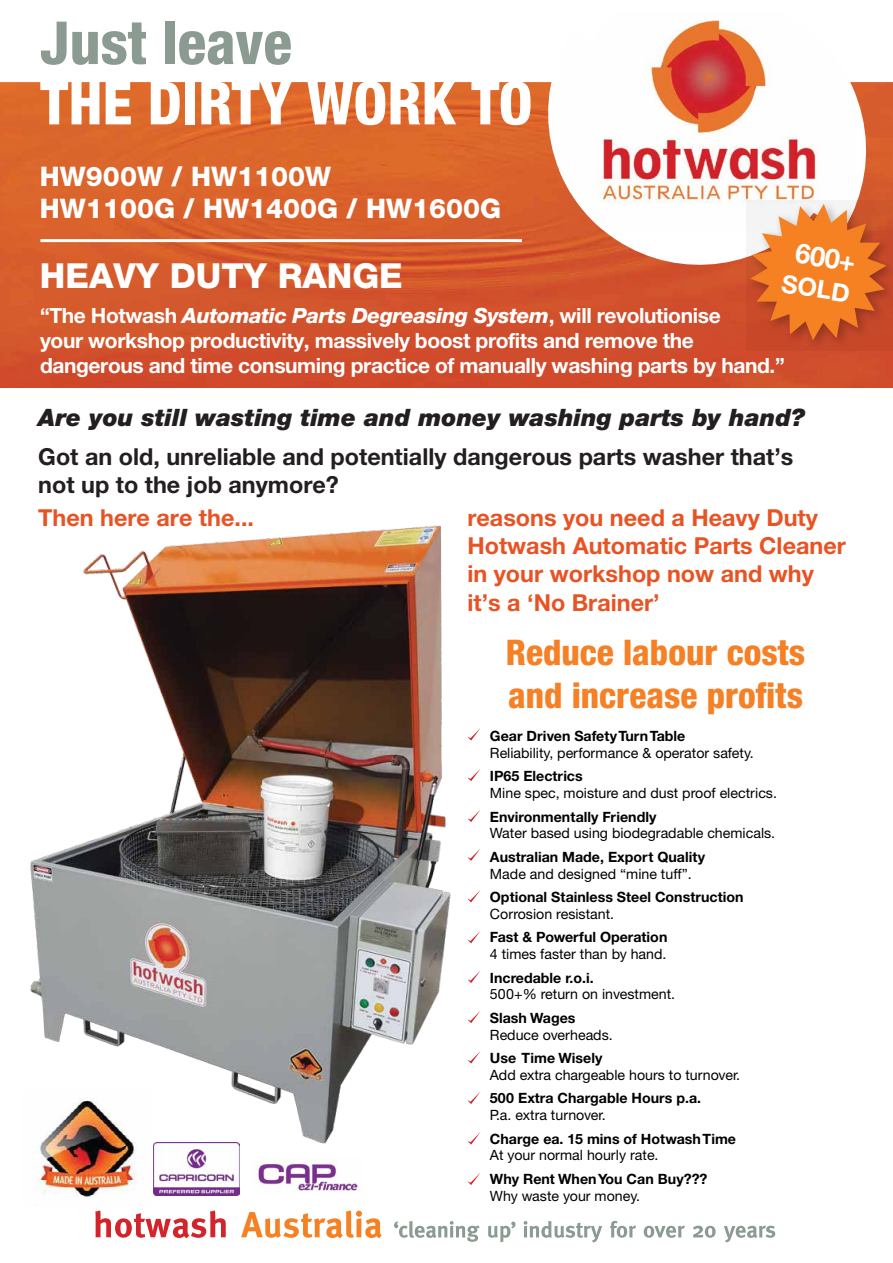
<style>
.page{position:relative;width:893px;height:1263px;background:#fff}
.page>*{position:absolute;margin:0;border:0;box-sizing:border-box;transform-origin:0 0}
.t1{font:800 condensed 59.4px "Helvetica Neue";color:#fff}
.t2{font:800 condensed 59.4px "Helvetica Neue";color:#8b9b92}
.t3{font:800 condensed 35.4px/42.5px "Helvetica Neue";color:#f58025}
.t4{font:800 34.5px "Helvetica Neue LT Std";color:#fff}
.t5{font:700 27.45px "Helvetica Neue CE";color:#fff}
.t6{font:800 27px/32.4px "Helvetica Neue LT Std";color:#fff}
.t7{font:700 24.9px "Helvetica Neue CE";color:#fff}
.t8{font:italic 900 24px "Helvetica Neue";color:#231f20}
.t9{font:700 23.4px/28px "Helvetica Neue CE";color:#e85324}
.t10{font:700 23.4px/28px "Helvetica Neue CE";color:#231f20}
.t11{font:700 21px/25.2px "Helvetica Neue CE";letter-spacing:-.02em;color:#fff}
.t12{font:italic 800 21px "Helvetica Neue";letter-spacing:-.02em;color:#fff}
.t13{font:14.25px "Helvetica Neue CE";color:#010101}
.t14{font:700 14.25px "Helvetica Neue CE";color:#010101}
.s1{font-family:"Helvetica Neue CE";font-weight:700;font-style:normal}
</style>
<div class="page">
<img style="left:30px;top:525px;width:421px;height:681px">
<img style="left:153px;top:1142px;width:86px;height:53px">
<img style="left:253px;top:1158px;width:110px;height:38px">
<img style="left:0;top:83px;width:893px;height:304px">
<hr style="left:40px;top:239px;width:482px;height:3px;background:#fff">
<svg style="left:527px;top:82px;width:360px;height:200px;fill:#d95f2d"></svg>
<img style="left:559px;top:20px;width:296px;height:210px">
<svg style="left:467px;top:728px;width:14px;height:12px"></svg>
<svg style="left:467px;top:769px;width:13px;height:12px"></svg>
<svg style="left:467px;top:809px;width:14px;height:13px"></svg>
<svg style="left:467px;top:848px;width:14px;height:13px"></svg>
<svg style="left:467px;top:890px;width:14px;height:12px"></svg>
<svg style="left:467px;top:931px;width:14px;height:12px"></svg>
<svg style="left:467px;top:970px;width:14px;height:13px"></svg>
<svg style="left:467px;top:1011px;width:13px;height:12px"></svg>
<svg style="left:467px;top:1051px;width:14px;height:12px"></svg>
<svg style="left:467px;top:1091px;width:14px;height:13px"></svg>
<svg style="left:467px;top:1132px;width:14px;height:12px"></svg>
<svg style="left:467px;top:1172px;width:14px;height:13px"></svg>
<svg style="left:95px;top:1210px;width:131px;height:28px"></svg>
<svg style="left:241px;top:1210px;width:141px;height:28px"></svg>
<svg style="left:394px;top:1221px;width:86px;height:21px"></svg>
<svg style="left:488px;top:1221px;width:27px;height:21px"></svg>
<svg style="left:524px;top:1221px;width:78px;height:21px"></svg>
<svg style="left:610px;top:1221px;width:26px;height:17px"></svg>
<svg style="left:644px;top:1226px;width:41px;height:12px"></svg>
<svg style="left:693px;top:1225px;width:23px;height:13px"></svg>
<svg style="left:724px;top:1226px;width:51px;height:16px"></svg>
<svg style="left:746px;top:200px;width:147px;height:151px;background:#ce674d"></svg>
<svg style="left:750px;top:204px;width:136px;height:136px;background:#e47d3c"></svg>
<h1 class="t2" style="left:40px;top:6px;width:253px">Just leave</h1>
<h1 class="t1" style="left:40px;top:66px;width:494px">THE DIRTY WORK TO</h1>
<h3 class="t6" style="left:40px;top:160px;width:463px">HW900W / HW1100W<br>HW1100G / HW1400G / HW1600G</h3>
<h3 class="t4" style="left:40px;top:255px;width:364px">HEAVY DUTY RANGE</h3>
<h3 class="t5" style="left:798px;top:236px;width:59px;rotate:9deg">600+</h3>
<h3 class="t7" style="left:784px;top:268px;width:64px;rotate:9deg">SOLD</h3>
<h3 class="t12" style="left:40px;top:303px;width:682px"><span class="s1">“The Hotwash</span> Automatic Parts Degreasing System<span class="s1">, will revolutionise</span></h3>
<h3 class="t11" style="left:40px;top:328px;width:746px">your workshop productivity, massively boost profits and remove the dangerous and time consuming practice of manually washing parts by hand.”</h3>
<h3 class="t8" style="left:38px;top:403px;width:768px">Are you still wasting time and money washing parts by hand?</h3>
<h3 class="t10" style="left:38px;top:443px;width:757px">Got an old, unreliable and potentially dangerous parts washer that’s not up to the job anymore?</h3>
<h3 class="t9" style="left:38px;top:504px;width:217px">Then here are the...</h3>
<h3 class="t9" style="left:467px;top:504px;width:380px">reasons you need a Heavy Duty<br>Hotwash Automatic Parts Cleaner in your workshop now and why it’s a ‘No Brainer’</h3>
<h2 class="t3" style="left:506px;top:631px;width:301px">Reduce labour costs and increase profits</h2>
<p class="t14" style="left:490px;top:727px;width:197px">Gear Driven Safety Turn Table</p>
<p class="t13" style="left:490px;top:744px;width:265px">Reliability, performance &amp; operator safety.</p>
<p class="t14" style="left:490px;top:767px;width:94px">IP65 Electrics</p>
<p class="t13" style="left:490px;top:784px;width:289px">Mine spec, moisture and dust proof electrics.</p>
<p class="t14" style="left:490px;top:808px;width:168px">Environmentally Friendly</p>
<p class="t13" style="left:490px;top:825px;width:287px">Water based using biodegradable chemicals.</p>
<p class="t14" style="left:490px;top:848px;width:217px">Australian Made, Export Quality</p>
<p class="t13" style="left:490px;top:865px;width:203px">Made and designed “mine tuff”.</p>
<p class="t14" style="left:490px;top:888px;width:255px">Optional Stainless Steel Construction</p>
<p class="t13" style="left:490px;top:905px;width:126px">Corrosion resistant.</p>
<p class="t14" style="left:490px;top:928px;width:179px">Fast &amp; Powerful Operation</p>
<p class="t13" style="left:490px;top:945px;width:178px">4 times faster than by hand.</p>
<p class="t14" style="left:490px;top:969px;width:105px">Incredable r.o.i.</p>
<p class="t13" style="left:490px;top:986px;width:187px">500+% return on investment.</p>
<p class="t14" style="left:490px;top:1009px;width:87px">Slash Wages</p>
<p class="t13" style="left:490px;top:1026px;width:124px">Reduce overheads.</p>
<p class="t14" style="left:490px;top:1049px;width:114px">Use Time Wisely</p>
<p class="t13" style="left:490px;top:1066px;width:252px">Add extra chargeable hours to turnover.</p>
<p class="t14" style="left:490px;top:1089px;width:213px">500 Extra Chargable Hours p.a.</p>
<p class="t13" style="left:490px;top:1106px;width:117px">P.a. extra turnover.</p>
<p class="t14" style="left:490px;top:1130px;width:248px">Charge ea. 15 mins of Hotwash Time</p>
<p class="t13" style="left:490px;top:1147px;width:170px">At your normal hourly rate.</p>
<p class="t14" style="left:490px;top:1170px;width:219px">Why Rent When You Can Buy???</p>
<p class="t13" style="left:490px;top:1187px;width:152px">Why waste your money.</p>
</div>
